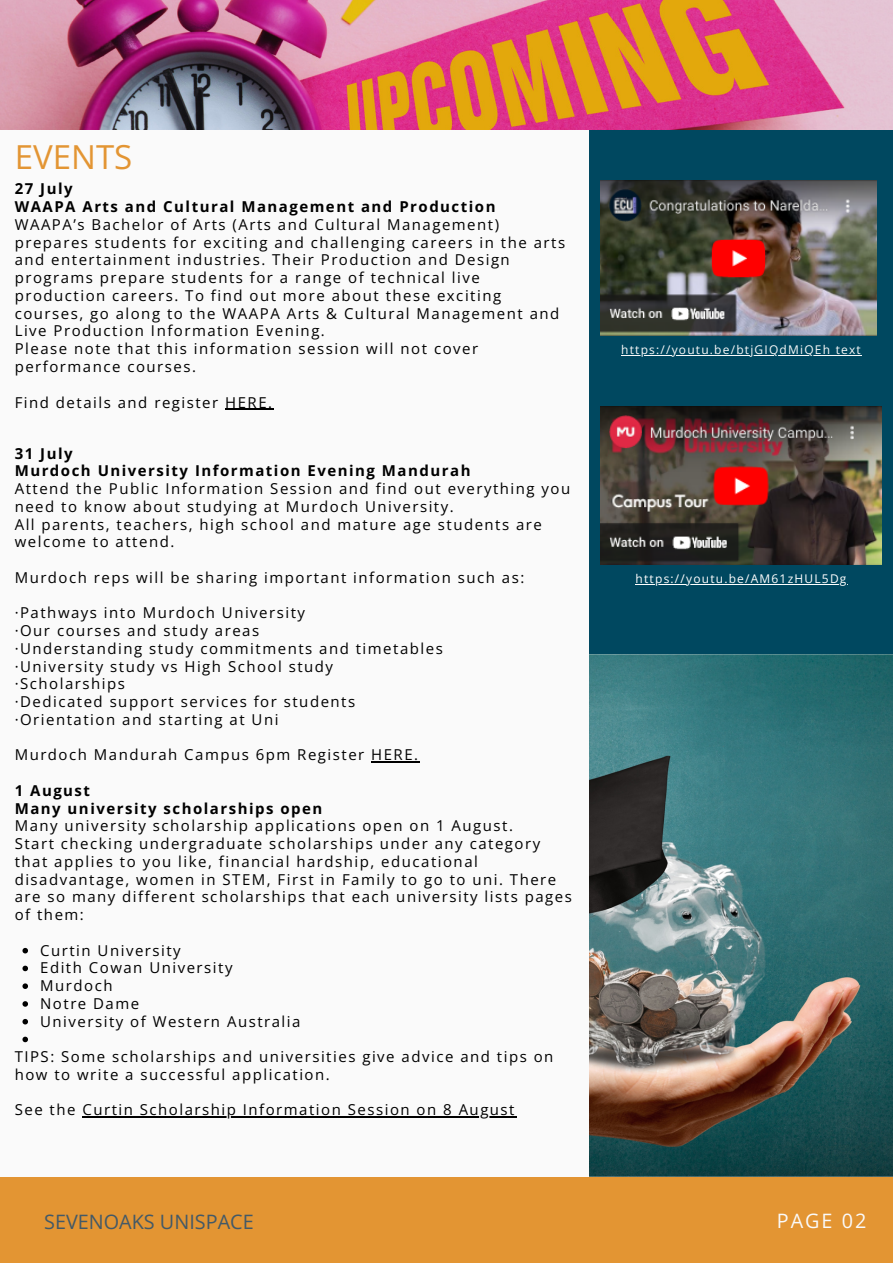
<style>
.page{position:relative;width:893px;height:1264px;background:#fff}
.page>*{position:absolute;margin:0;border:0;box-sizing:border-box;transform-origin:0 0}
.t1{font:33px "Open Sans";color:#e39533}
.t2{font:19.8px "Open Sans";color:#435967}
.t3{font:19.8px "Open Sans";letter-spacing:.1em;color:#fafafa}
.t4{font:15px/17.7px "Open Sans";letter-spacing:.1em;color:#000}
.t5{font:700 15px "Open Sans";letter-spacing:.1em;color:#000}
.t6{font:12px "Open Sans";letter-spacing:.1em;color:#fafafa}
.t7{font:12px "Open Sans";letter-spacing:.1em;color:#fff}
</style>
<div class="page">
<div style="left:0;top:0;width:892px;height:1262px;background:#fafafa"></div>
<div style="left:589px;top:111px;width:303px;height:621px;background:#004860"></div>
<div style="left:0;top:1176px;width:892px;height:86px;background:#e39533"></div>
<img style="left:589px;top:655px;width:303px;height:521px">
<img style="left:0;top:0;width:892px;height:129px">
<img style="left:600px;top:180px;width:276px;height:155px">
<svg style="left:22px;top:947px;width:6px;height:6px"></svg>
<svg style="left:22px;top:965px;width:6px;height:6px"></svg>
<svg style="left:22px;top:983px;width:6px;height:5px"></svg>
<svg style="left:22px;top:1001px;width:6px;height:5px"></svg>
<svg style="left:22px;top:1018px;width:6px;height:6px"></svg>
<svg style="left:22px;top:1036px;width:6px;height:6px"></svg>
<hr style="left:225px;top:408px;width:48px;height:2px;background:#000">
<hr style="left:371px;top:761px;width:48px;height:1px;background:#000">
<hr style="left:82px;top:1116px;width:58px;height:1px;background:#000">
<hr style="left:140px;top:1116px;width:376px;height:1px;background:#000">
<img style="left:600px;top:406px;width:281px;height:158px">
<hr style="left:621px;top:355px;width:241px;height:1px;background:#fafafa">
<hr style="left:635px;top:584px;width:212px;height:1px;background:#fff">
<p class="t1" style="left:15px;top:133px;width:119px">EVENTS</p>
<p class="t5" style="left:15px;top:178px;width:59px">27 July</p>
<p class="t5" style="left:15px;top:196px;width:482px">WAAPA Arts and Cultural Management and Production</p>
<p class="t4" style="left:15px;top:215px;width:552px">WAAPA’s Bachelor of Arts (Arts and Cultural Management) prepares students for exciting and challenging careers in the arts and entertainment industries. Their Production and Design programs prepare students for a range of technical live production careers. To find out more about these exciting courses, go along to the WAAPA Arts &amp; Cultural Management and Live Production Information Evening.</p>
<p class="t4" style="left:15px;top:339px;width:465px">Please note that this information session will not cover performance courses.</p>
<p class="t4" style="left:15px;top:393px;width:259px">Find details and register HERE.</p>
<p class="t5" style="left:15px;top:442px;width:59px">31 July</p>
<p class="t5" style="left:15px;top:460px;width:457px">Murdoch University Information Evening Mandurah</p>
<p class="t4" style="left:15px;top:479px;width:557px">Attend the Public Information Session and find out everything you need to know about studying at Murdoch University.</p>
<p class="t4" style="left:15px;top:515px;width:528px">All parents, teachers, high school and mature age students are welcome to attend.</p>
<p class="t4" style="left:15px;top:568px;width:511px">Murdoch reps will be sharing important information such as:</p>
<p class="t4" style="left:15px;top:603px;width:292px">·Pathways into Murdoch University</p>
<p class="t4" style="left:15px;top:621px;width:246px">·Our courses and study areas</p>
<p class="t4" style="left:15px;top:639px;width:429px">·Understanding study commitments and timetables</p>
<p class="t4" style="left:15px;top:657px;width:320px">·University study vs High School study</p>
<p class="t4" style="left:15px;top:674px;width:112px">·Scholarships</p>
<p class="t4" style="left:15px;top:692px;width:342px">·Dedicated support services for students</p>
<p class="t4" style="left:15px;top:710px;width:265px">·Orientation and starting at Uni</p>
<p class="t4" style="left:15px;top:745px;width:405px">Murdoch Mandurah Campus 6pm Register HERE.</p>
<p class="t5" style="left:15px;top:779px;width:77px">1 August</p>
<p class="t5" style="left:15px;top:797px;width:309px">Many university scholarships open</p>
<p class="t4" style="left:15px;top:816px;width:500px">Many university scholarship applications open on 1 August.</p>
<p class="t4" style="left:15px;top:834px;width:558px">Start checking undergraduate scholarships under any category that applies to you like, financial hardship, educational disadvantage, women in STEM, First in Family to go to uni. There are so many different scholarships that each university lists pages of them:</p>
<p class="t4" style="left:40px;top:941px;width:142px">Curtin University</p>
<p class="t4" style="left:40px;top:958px;width:194px">Edith Cowan University</p>
<p class="t4" style="left:40px;top:976px;width:74px">Murdoch</p>
<p class="t4" style="left:40px;top:994px;width:100px">Notre Dame</p>
<p class="t4" style="left:40px;top:1012px;width:262px">University of Western Australia</p>
<p class="t4" style="left:15px;top:1047px;width:540px">TIPS: Some scholarships and universities give advice and tips on how to write a successful application.</p>
<p class="t4" style="left:15px;top:1100px;width:501px">See the Curtin Scholarship Information Session on 8 August</p>
<p class="t6" style="left:621px;top:341px;width:241px">https://youtu.be/btjGIQdMiQEh text</p>
<p class="t7" style="left:635px;top:570px;width:212px">https://youtu.be/AM61zHUL5Dg</p>
<p class="t2" style="left:44px;top:1207px;width:211px">SEVENOAKS UNISPACE</p>
<p class="t3" style="left:776px;top:1206px;width:91px">PAGE 02</p>
</div>
